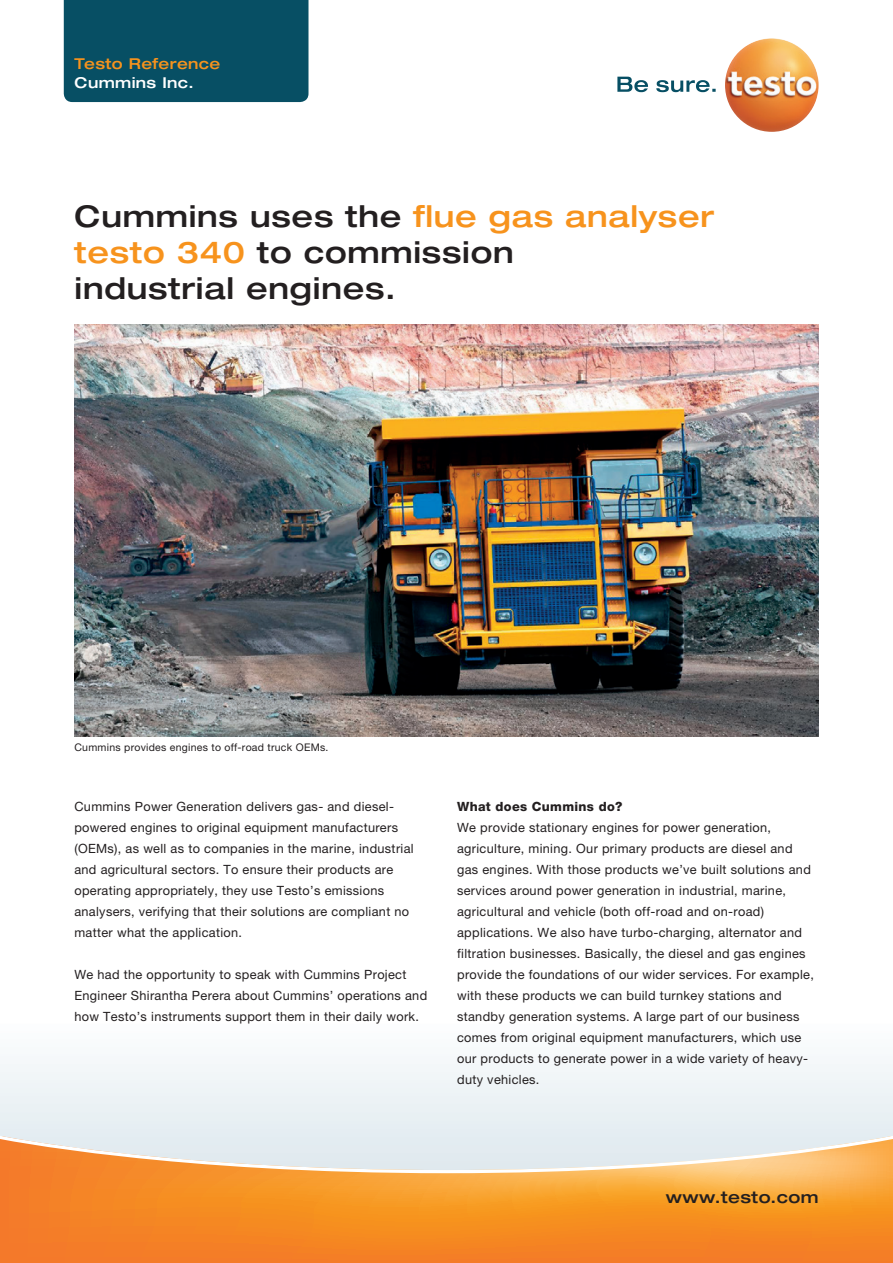
<style>
.page{position:relative;width:893px;height:1263px;background:#fff}
.page>*{position:absolute;margin:0;border:0;box-sizing:border-box;transform-origin:0 0}
.t1{font:500 expanded 30px/36px "Helvetica Neue LTW1 G";letter-spacing:.025em;color:#231f20}
.t2{font:500 expanded 16.5px "Helvetica Neue LTW1 G";letter-spacing:.025em;color:#231f20}
.t3{font:500 expanded 15px "Helvetica Neue LTW1 G";letter-spacing:.025em;color:#f7931d}
.t4{font:500 expanded 15px "Helvetica Neue LTW1 G";letter-spacing:.025em;color:#fff}
.t5{font:12.75px/21px "Helvetica Neue LTW1 G";letter-spacing:.025em;color:#231f20}
.t6{font:800 12.75px "Helvetica Neue LTW1 G";letter-spacing:.025em;color:#231f20}
.t7{font:10.5px "Helvetica Neue LTW1 G";letter-spacing:.025em;color:#231f20}
.s1{color:#f7931d}
</style>
<div class="page">
<div style="left:0;top:1019px;width:893px;height:228px;background:#f1f6f8"></div>
<div style="left:64px;top:0;width:244px;height:102px;background:#074f64"></div>
<img style="left:74px;top:325px;width:745px;height:411px">
<svg style="left:0;top:1131px;width:893px;height:132px"></svg>
<svg style="left:617px;top:77px;width:99px;height:15px"></svg>
<img style="left:725px;top:38px;width:94px;height:94px;border-radius:47px">
<p class="t3" style="left:75px;top:54px;width:147px">Testo Reference</p>
<p class="t4" style="left:75px;top:74px;width:121px">Cummins Inc.</p>
<h1 class="t1" style="left:75px;top:198px;width:641px">Cummins uses the <span class="s1">flue gas analyser testo 340</span> to commission<br>industrial engines.</h1>
<p class="t7" style="left:74px;top:741px;width:256px">Cummins provides engines to off-road truck OEMs.</p>
<p class="t5" style="left:74px;top:795px;width:341px">Cummins Power Generation delivers gas- and diesel&shy;powered engines to original equipment manufacturers (OEMs), as well as to companies in the marine, industrial and agricultural sectors. To ensure their products are operating appropriately, they use Testo’s emissions analysers, verifying that their solutions are compliant no matter what the application.</p>
<p class="t5" style="left:74px;top:963px;width:354px">We had the opportunity to speak with Cummins Project<br>Engineer Shirantha Perera about Cummins’ operations and how Testo’s instruments support them in their daily work.</p>
<p class="t6" style="left:457px;top:798px;width:167px">What does Cummins do?</p>
<p class="t5" style="left:457px;top:816px;width:358px">We provide stationary engines for power generation, agriculture, mining. Our primary products are diesel and gas engines. With those products we’ve built solutions and services around power generation in industrial, marine, agricultural and vehicle (both off-road and on-road) applications. We also have turbo-charging, alternator and filtration businesses. Basically, the diesel and gas engines provide the foundations of our wider services. For example, with these products we can build turnkey stations and standby generation systems. A large part of our business comes from original equipment manufacturers, which use our products to generate power in a wide variety of heavy&shy;duty vehicles.</p>
<p class="t2" style="left:666px;top:1187px;width:154px">www.testo.com</p>
</div>
